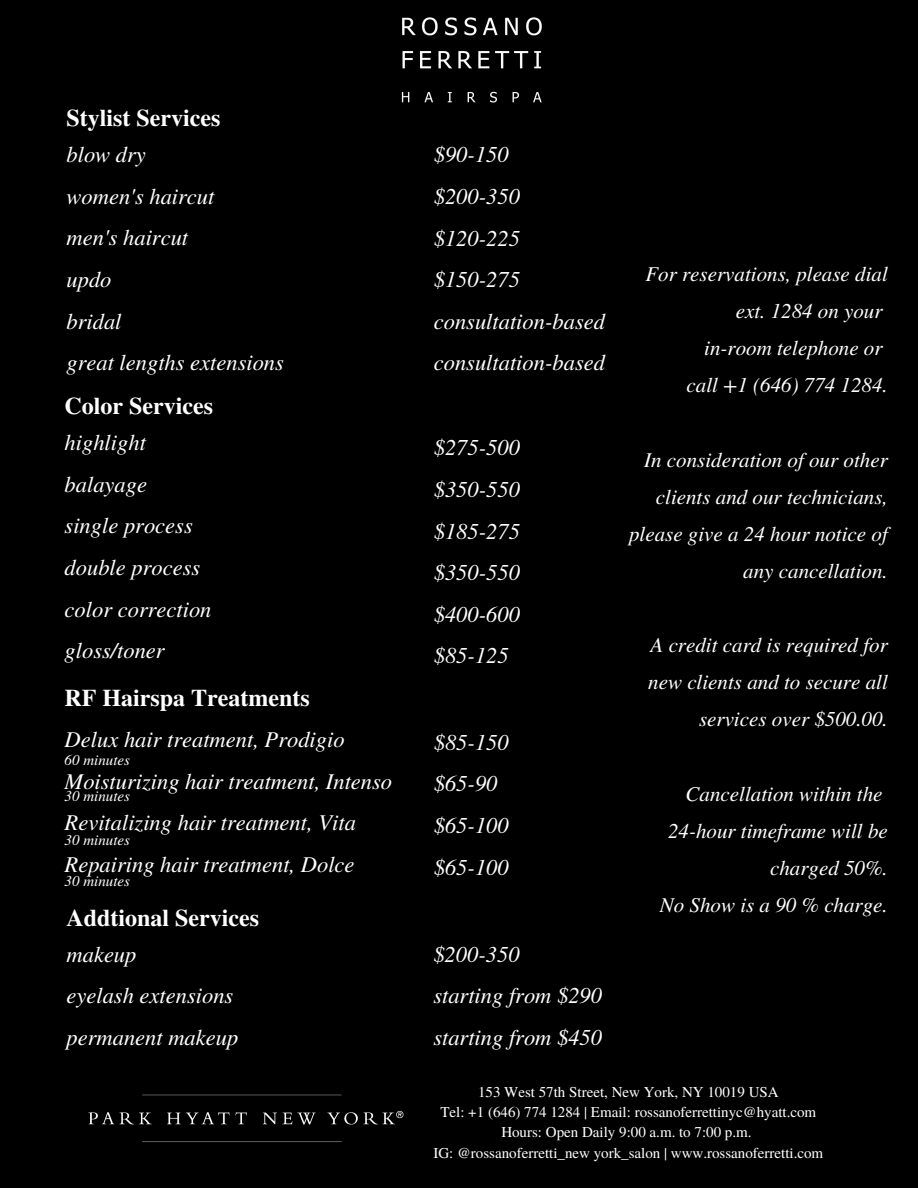
<style>
.page{position:relative;width:918px;height:1188px;background:#000}
.page>*{position:absolute;margin:0;border:0;box-sizing:border-box;transform-origin:0 0}
.t1{font:700 24px "Te X Gyre Termes";color:#fff}
.t2{font:italic 22.5px "Te X Gyre Termes";color:#fff}
.t3{font:italic 21px/37.2px "Te X Gyre Termes";color:#fff;text-align:right}
.t4{font:15px "Te X Gyre Termes";color:#fff}
.t5{font:italic 15px "Te X Gyre Termes";color:#fff}
</style>
<div class="page">
<img style="left:401px;top:17px;width:141px;height:86px">
<img style="left:88px;top:1094px;width:316px;height:49px">
<p class="t1" style="left:67px;top:99px;width:155px">Stylist Services</p>
<p class="t2" style="left:67px;top:138px;width:81px">blow dry</p>
<p class="t2" style="left:67px;top:180px;width:149px">women's haircut</p>
<p class="t2" style="left:67px;top:221px;width:123px">men's haircut</p>
<p class="t2" style="left:67px;top:263px;width:46px">updo</p>
<p class="t2" style="left:67px;top:305px;width:57px">bridal</p>
<p class="t2" style="left:67px;top:346px;width:219px">great lengths extensions</p>
<p class="t1" style="left:65px;top:387px;width:150px">Color Services</p>
<p class="t2" style="left:65px;top:426px;width:83px">highlight</p>
<p class="t2" style="left:65px;top:468px;width:84px">balayage</p>
<p class="t2" style="left:65px;top:509px;width:130px">single process</p>
<p class="t2" style="left:65px;top:551px;width:137px">double process</p>
<p class="t2" style="left:65px;top:593px;width:148px">color correction</p>
<p class="t2" style="left:65px;top:634px;width:102px">gloss/toner</p>
<p class="t1" style="left:65px;top:679px;width:247px">RF Hairspa Treatments</p>
<p class="t2" style="left:65px;top:723px;width:281px">Delux hair treatment, Prodigio</p>
<p class="t2" style="left:65px;top:765px;width:329px">Moisturizing hair treatment, Intenso</p>
<p class="t2" style="left:65px;top:806px;width:293px">Revitalizing hair treatment, Vita</p>
<p class="t2" style="left:65px;top:848px;width:291px">Repairing hair treatment, Dolce</p>
<p class="t5" style="left:65px;top:749px;width:67px">60 minutes</p>
<p class="t5" style="left:65px;top:785px;width:67px">30 minutes</p>
<p class="t5" style="left:65px;top:828px;width:67px">30 minutes</p>
<p class="t5" style="left:65px;top:870px;width:67px">30 minutes</p>
<p class="t1" style="left:67px;top:899px;width:194px">Addtional Services</p>
<p class="t2" style="left:67px;top:938px;width:71px">makeup</p>
<p class="t2" style="left:67px;top:979px;width:168px">eyelash extensions</p>
<p class="t2" style="left:67px;top:1021px;width:173px">permanent makeup</p>
<p class="t2" style="left:434px;top:138px;width:76px">$90-150</p>
<p class="t2" style="left:434px;top:180px;width:88px">$200-350</p>
<p class="t2" style="left:434px;top:222px;width:88px">$120-225</p>
<p class="t2" style="left:434px;top:263px;width:88px">$150-275</p>
<p class="t2" style="left:434px;top:305px;width:173px">consultation-based</p>
<p class="t2" style="left:434px;top:346px;width:173px">consultation-based</p>
<p class="t2" style="left:434px;top:431px;width:88px">$275-500</p>
<p class="t2" style="left:434px;top:473px;width:88px">$350-550</p>
<p class="t2" style="left:434px;top:514px;width:88px">$185-275</p>
<p class="t2" style="left:434px;top:556px;width:88px">$350-550</p>
<p class="t2" style="left:434px;top:598px;width:88px">$400-600</p>
<p class="t2" style="left:434px;top:639px;width:76px">$85-125</p>
<p class="t2" style="left:434px;top:726px;width:76px">$85-150</p>
<p class="t2" style="left:434px;top:767px;width:65px">$65-90</p>
<p class="t2" style="left:434px;top:809px;width:76px">$65-100</p>
<p class="t2" style="left:434px;top:851px;width:76px">$65-100</p>
<p class="t2" style="left:433px;top:938px;width:88px">$200-350</p>
<p class="t2" style="left:433px;top:979px;width:170px">starting from $290</p>
<p class="t2" style="left:433px;top:1021px;width:170px">starting from $450</p>
<p class="t3" style="left:645px;top:254px;width:244px">For reservations, please dial ext. 1284 on your</p>
<p class="t3" style="left:704px;top:328px;width:180px">in-room telephone or</p>
<p class="t3" style="left:687px;top:365px;width:203px">call +1 (646) 774 1284.</p>
<p class="t3" style="left:629px;top:440px;width:260px">In consideration of our other clients and our technicians, please give a 24 hour notice of any cancellation.</p>
<p class="t3" style="left:648px;top:625px;width:241px">A credit card is required for new clients and to secure all services over $500.00.</p>
<p class="t3" style="left:686px;top:774px;width:199px">Cancellation within the</p>
<p class="t3" style="left:668px;top:811px;width:221px">24-hour timeframe will be charged 50%.</p>
<p class="t3" style="left:660px;top:885px;width:229px">No Show is a 90 % charge.</p>
<p class="t4" style="left:478px;top:1081px;width:302px">153 West 57th Street, New York, NY 10019 USA</p>
<p class="t4" style="left:440px;top:1101px;width:377px">Tel: +1 (646) 774 1284 | Email: rossanoferrettinyc@hyatt.com</p>
<p class="t4" style="left:501px;top:1122px;width:252px">Hours: Open Daily 9:00 a.m. to 7:00 p.m.</p>
<p class="t4" style="left:433px;top:1142px;width:391px">IG: @rossanoferretti_new york_salon | www.rossanoferretti.com</p>
</div>
